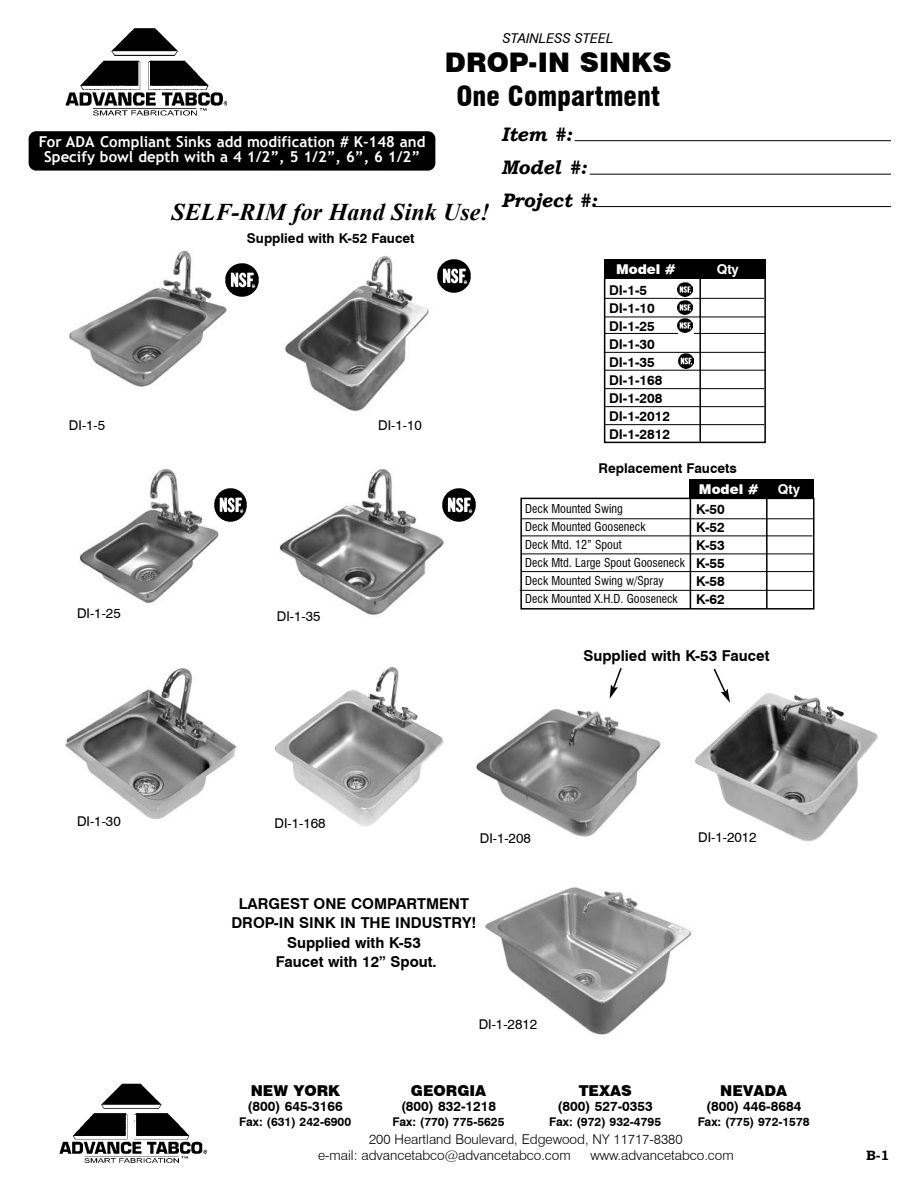
<style>
.page{position:relative;width:918px;height:1188px;background:#fff}
.page>*{position:absolute;margin:0;border:0;box-sizing:border-box;transform-origin:0 0}
.t1{font:900 condensed 27px "Swiss 721 BT";color:#000}
.t2{font:900 27px "Swiss 721 BT";color:#000}
.t3{font:italic 700 24px "Times New Roman";color:#000}
.t4{font:italic 700 19.5px/33px "Bookman Old Style";color:#000}
.t5{font:700 15px/19.5px "Swiss 721 BT";color:#000;text-align:center}
.t6{font:700 15px/15px "Trebuchet MS";color:#fff;text-align:center}
.t7{font:900 15px "Swiss 721 BT";color:#000}
.t8{font:700 13.5px/18px "Swiss 721 BT";color:#000}
.t9{font:300 13.5px/15.6px "Swiss 721 BT";color:#000}
.t10{font:13.5px "Swiss 721 BT";color:#000}
.t11{font:italic 13.5px "Swiss 721 BT";color:#000}
.t12{font:900 13.5px "Swiss 721 BT";color:#fff}
.t13{font:700 13.5px "Swiss 721 BT";color:#fff}
.t14{font:700 13.5px "Bookman Old Style";color:#000}
.t15{font:condensed 12px/18px "Swiss 721 BT";color:#000}
.t16{font:700 12px "Swiss 721 BT";color:#000}
</style>
<div class="page">
<img style="left:65px;top:28px;width:162px;height:88px">
<div style="left:604px;top:277px;width:162px;height:166px;border:2px solid #000"></div>
<img style="left:59px;top:1084px;width:148px;height:79px">
<hr style="left:575px;top:140px;width:316px;height:1px;background:#000">
<hr style="left:590px;top:174px;width:301px;height:1px;background:#000">
<hr style="left:594px;top:206px;width:297px;height:1px;background:#000">
<div style="left:604px;top:259px;width:162px;height:20px;background:#000"></div>
<hr style="left:604px;top:298px;width:160px;height:1px;background:#000">
<hr style="left:604px;top:317px;width:161px;height:1px;background:#000">
<hr style="left:604px;top:333px;width:161px;height:1px;background:#000">
<hr style="left:604px;top:352px;width:162px;height:1px;background:#000">
<hr style="left:604px;top:370px;width:162px;height:1px;background:#000">
<hr style="left:699px;top:267px;width:2px;height:175px;background:#000">
<hr style="left:605px;top:388px;width:159px;height:1px;background:#000">
<hr style="left:605px;top:406px;width:160px;height:1px;background:#000">
<hr style="left:605px;top:424px;width:159px;height:1px;background:#000">
<div style="left:520px;top:498px;width:294px;height:112px;border:2px solid #000"></div>
<div style="left:690px;top:479px;width:124px;height:20px;background:#000"></div>
<hr style="left:522px;top:519px;width:292px;height:1px;background:#000">
<hr style="left:521px;top:536px;width:291px;height:1px;background:#000">
<hr style="left:522px;top:554px;width:292px;height:1px;background:#000">
<hr style="left:766px;top:487px;width:2px;height:121px;background:#000">
<hr style="left:690px;top:488px;width:1px;height:121px;background:#000">
<img style="left:80px;top:469px;width:139px;height:134px">
<img style="left:285px;top:256px;width:144px;height:156px">
<img style="left:65px;top:668px;width:172px;height:151px">
<img style="left:275px;top:667px;width:169px;height:159px">
<img style="left:476px;top:695px;width:185px;height:142px">
<img style="left:695px;top:693px;width:183px;height:149px">
<img style="left:485px;top:887px;width:207px;height:148px">
<img style="left:279px;top:469px;width:165px;height:146px">
<img style="left:437px;top:259px;width:33px;height:33px">
<div style="left:212px;top:485px;width:38px;height:38px;background:#fff"></div>
<img style="left:214px;top:489px;width:33px;height:33px">
<div style="left:440px;top:485px;width:38px;height:38px;background:#fff"></div>
<img style="left:443px;top:489px;width:32px;height:33px">
<hr style="left:522px;top:571px;width:292px;height:1px;background:#000">
<hr style="left:520px;top:590px;width:292px;height:1px;background:#000">
<img style="left:677px;top:300px;width:15px;height:15px">
<img style="left:678px;top:318px;width:15px;height:15px">
<svg style="left:682px;top:357px;width:12px;height:12px"></svg>
<img style="left:678px;top:354px;width:15px;height:14px">
<img style="left:678px;top:282px;width:14px;height:15px">
<svg style="left:712px;top:668px;width:18px;height:35px"></svg>
<svg style="left:610px;top:668px;width:13px;height:31px"></svg>
<img style="left:69px;top:250px;width:158px;height:137px">
<div style="left:225px;top:263px;width:38px;height:38px;background:#fff"></div>
<img style="left:225px;top:263px;width:33px;height:33px">
<div style="left:29px;top:131px;width:406px;height:40px;background:#000;border-radius:8px"></div>
<p class="t11" style="left:503px;top:30px;width:112px">STAINLESS STEEL</p>
<h1 class="t2" style="left:445px;top:46px;width:228px">DROP-IN SINKS</h1>
<h1 class="t1" style="left:456px;top:80px;width:205px">One Compartment</h1>
<h3 class="t4" style="left:501px;top:117px;width:98px">Item #:<br>Model #:<br>Project #:</h3>
<p class="t6" style="left:39px;top:135px;width:388px">For ADA Compliant Sinks add modification # K-148 and<br>Specify bowl depth with a 4 1/2”, 5 1/2”, 6”, 6 1/2”</p>
<h2 class="t3" style="left:171px;top:199px;width:320px">SELF-RIM for Hand Sink Use!</h2>
<p class="t8" style="left:247px;top:229px;width:169px">Supplied with K-52 Faucet</p>
<p class="t10" style="left:69px;top:417px;width:38px">DI-1-5</p>
<p class="t10" style="left:378px;top:417px;width:45px">DI-1-10</p>
<p class="t10" style="left:77px;top:605px;width:45px">DI-1-25</p>
<p class="t10" style="left:277px;top:608px;width:45px">DI-1-35</p>
<p class="t12" style="left:616px;top:261px;width:61px">Model #</p>
<p class="t13" style="left:717px;top:261px;width:24px">Qty</p>
<p class="t8" style="left:609px;top:281px;width:63px">DI-1-5<br>DI-1-10<br>DI-1-25<br>DI-1-30<br>DI-1-35<br>DI-1-168<br>DI-1-208<br>DI-1-2012<br>DI-1-2812</p>
<p class="t8" style="left:598px;top:459px;width:140px">Replacement Faucets</p>
<p class="t15" style="left:525px;top:500px;width:161px">Deck Mounted Swing<br>Deck Mounted Gooseneck<br>Deck Mtd. 12” Spout<br>Deck Mtd. Large Spout Gooseneck<br>Deck Mounted Swing w/Spray<br>Deck Mounted X.H.D. Gooseneck</p>
<p class="t12" style="left:699px;top:481px;width:61px">Model #</p>
<p class="t13" style="left:778px;top:481px;width:24px">Qty</p>
<p class="t8" style="left:696px;top:500px;width:30px;text-align:justify">K-50<br>K-52<br>K-53<br>K-55<br>K-58<br>K-62</p>
<p class="t5" style="left:583px;top:646px;width:188px">Supplied with K-53 Faucet</p>
<p class="t10" style="left:77px;top:813px;width:45px">DI-1-30</p>
<p class="t10" style="left:275px;top:815px;width:53px">DI-1-168</p>
<p class="t10" style="left:480px;top:830px;width:53px">DI-1-208</p>
<p class="t10" style="left:698px;top:829px;width:60px">DI-1-2012</p>
<p class="t5" style="left:231px;top:894px;width:247px">LARGEST ONE COMPARTMENT<br>DROP-IN SINK IN THE INDUSTRY!<br>Supplied with K-53<br>Faucet with 12” Spout.</p>
<p class="t10" style="left:479px;top:1016px;width:60px">DI-1-2812</p>
<p class="t7" style="left:251px;top:1082px;width:91px">NEW YORK</p>
<p class="t7" style="left:411px;top:1082px;width:77px">GEORGIA</p>
<p class="t7" style="left:579px;top:1082px;width:55px">TEXAS</p>
<p class="t7" style="left:720px;top:1082px;width:69px">NEVADA</p>
<p class="t8" style="left:248px;top:1097px;width:97px">(800) 645-3166</p>
<p class="t8" style="left:401px;top:1097px;width:97px">(800) 832-1218</p>
<p class="t8" style="left:558px;top:1097px;width:97px">(800) 527-0353</p>
<p class="t8" style="left:706px;top:1097px;width:97px">(800) 446-8684</p>
<p class="t16" style="left:239px;top:1115px;width:113px">Fax: (631) 242-6900</p>
<p class="t16" style="left:393px;top:1115px;width:113px">Fax: (770) 775-5625</p>
<p class="t16" style="left:549px;top:1115px;width:113px">Fax: (972) 932-4795</p>
<p class="t16" style="left:698px;top:1115px;width:113px">Fax: (775) 972-1578</p>
<p class="t9" style="left:318px;top:1131px;width:366px;text-indent:51px">200 Heartland Boulevard, Edgewood, NY 11717-8380 e-mail: advancetabco@advancetabco.com</p>
<p class="t9" style="left:590px;top:1147px;width:145px">www.advancetabco.com</p>
<p class="t14" style="left:866px;top:1147px;width:25px">B-1</p>
</div>
